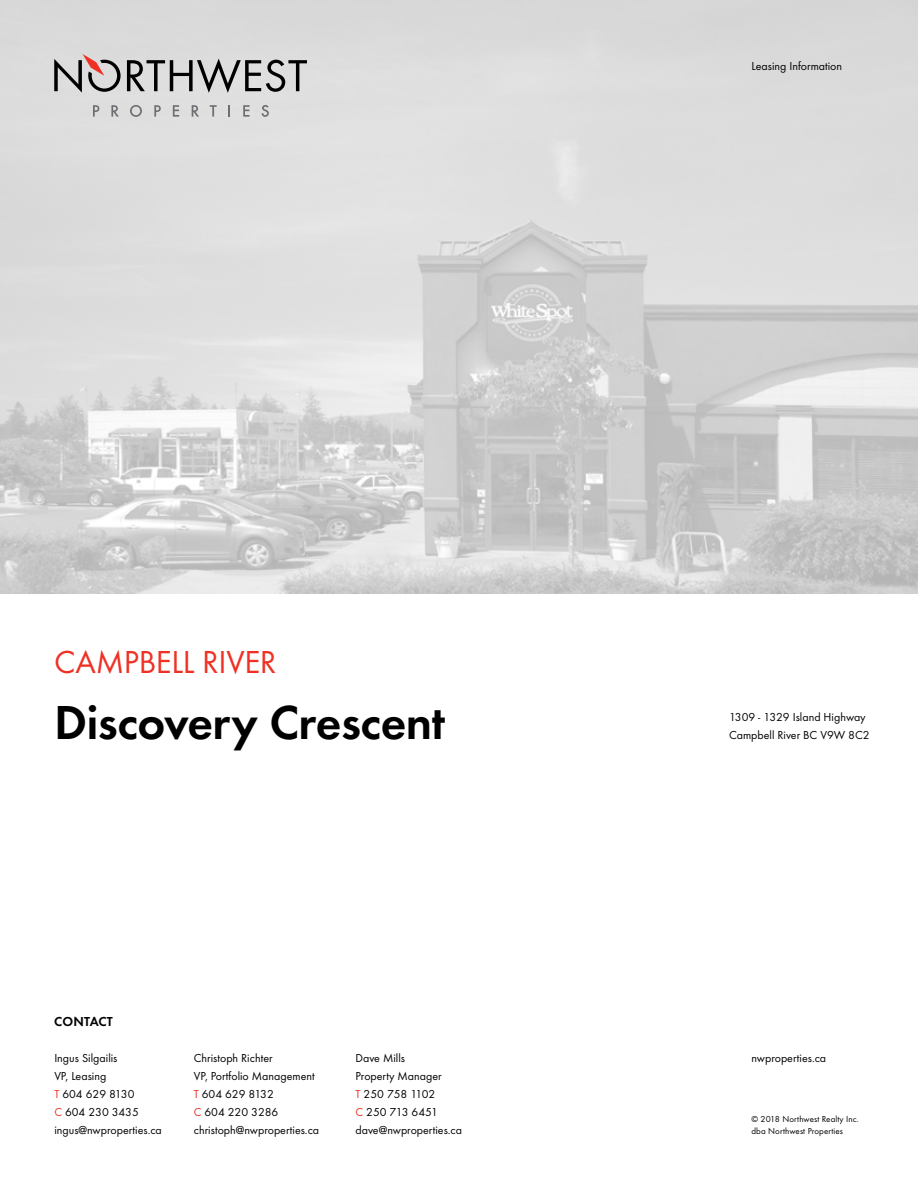
<style>
.page{position:relative;width:918px;height:1188px;background:#fff}
.page>*{position:absolute;margin:0;border:0;box-sizing:border-box;transform-origin:0 0}
.t1{font:600 49.5px "Futura T";letter-spacing:-.01em;color:#000}
.t2{font:33px "Futura T";letter-spacing:-.01em;color:#ee3124}
.t3{font:600 13.5px "Futura T";letter-spacing:.01em;color:#000}
.t4{font:12px/18px "Futura T";color:#000}
.t5{font:9px/12px "Futura T";letter-spacing:.01em;color:#000}
.s1{color:#ee3124}
</style>
<div class="page">
<img style="left:0;top:0;width:918px;height:594px">
<svg style="left:127px;top:59px;width:180px;height:34px;background:#a1a1a1"></svg>
<svg style="left:93px;top:105px;width:6px;height:12px"></svg>
<svg style="left:111px;top:105px;width:8px;height:12px"></svg>
<svg style="left:130px;top:105px;width:12px;height:12px"></svg>
<svg style="left:154px;top:105px;width:7px;height:12px"></svg>
<svg style="left:173px;top:105px;width:6px;height:12px"></svg>
<svg style="left:192px;top:105px;width:7px;height:12px"></svg>
<svg style="left:210px;top:105px;width:7px;height:12px"></svg>
<svg style="left:229px;top:105px;width:1px;height:12px"></svg>
<svg style="left:243px;top:105px;width:7px;height:12px"></svg>
<svg style="left:262px;top:105px;width:7px;height:12px"></svg>
<svg style="left:54px;top:54px;width:67px;height:39px;background:#ada5a4"></svg>
<h2 class="t2" style="left:54px;top:643px;width:224px">CAMPBELL RIVER</h2>
<p class="t4" style="left:752px;top:57px;width:92px">Leasing Information</p>
<h1 class="t1" style="left:54px;top:693px;width:392px">Discovery Crescent</h1>
<p class="t4" style="left:729px;top:708px;width:142px">1309 - 1329 Island Highway<br>Campbell River BC V9W 8C2</p>
<p class="t3" style="left:54px;top:1013px;width:60px">CONTACT</p>
<p class="t4" style="left:54px;top:1049px;width:109px">Ingus Silgailis<br>VP, Leasing<br><span class="s1">T</span> 604 629 8130<br><span class="s1">C</span> 604 230 3435 ingus@nwproperties.ca</p>
<p class="t4" style="left:194px;top:1049px;width:127px">Christoph Richter<br>VP, Portfolio Management<br><span class="s1">T</span> 604 629 8132<br><span class="s1">C</span> 604 220 3286 christoph@nwproperties.ca</p>
<p class="t4" style="left:356px;top:1049px;width:108px">Dave Mills<br>Property Manager<br><span class="s1">T</span> 250 758 1102<br><span class="s1">C</span> 250 713 6451 dave@nwproperties.ca</p>
<p class="t4" style="left:752px;top:1049px;width:76px">nwproperties.ca</p>
<p class="t5" style="left:752px;top:1113px;width:109px">© 2018 Northwest Realty Inc. dba Northwest Properties</p>
</div>
